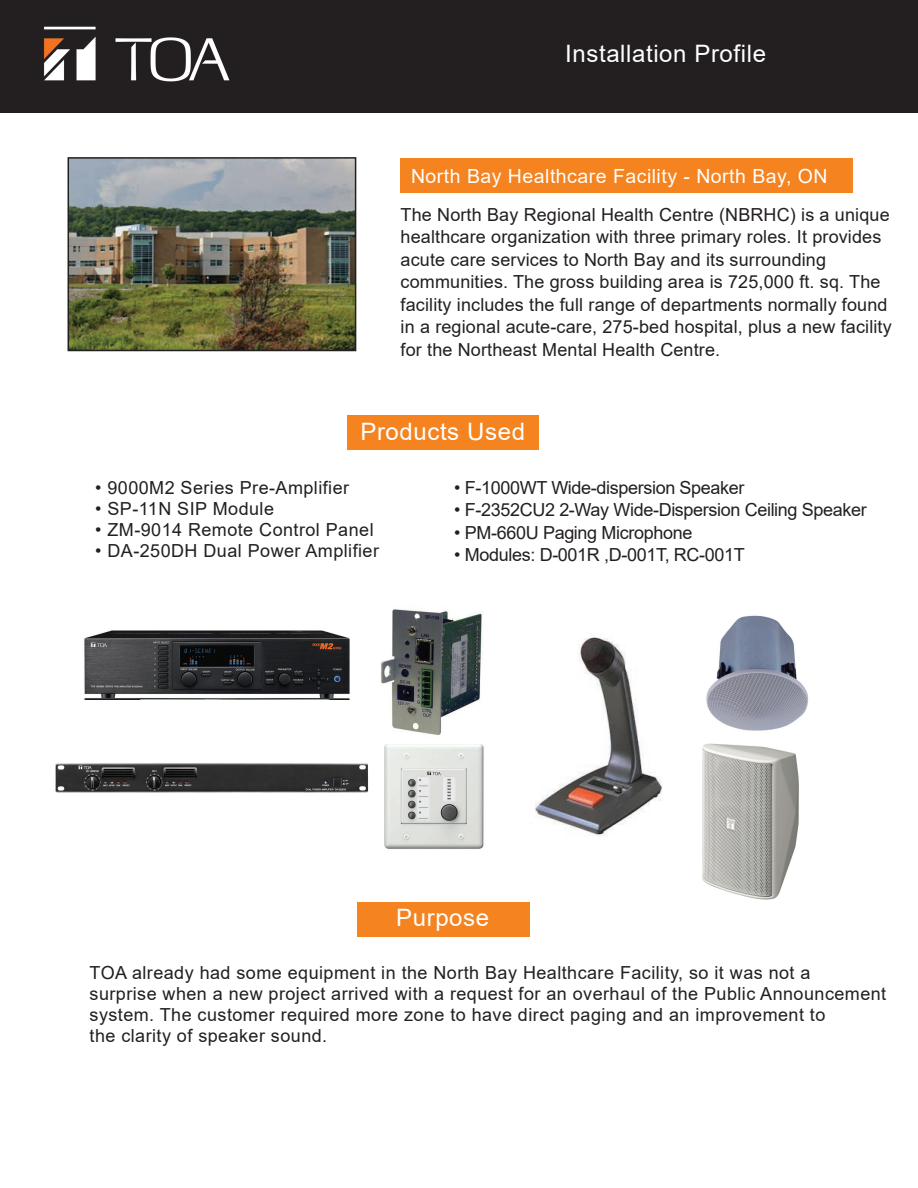
<style>
.page{position:relative;width:918px;height:1188px;background:#fff}
.page>*{position:absolute;margin:0;border:0;box-sizing:border-box;transform-origin:0 0}
.t1{font:24px "Arial";letter-spacing:.025em;color:#fff}
.t2{font:19.5px "Arial";letter-spacing:.025em;color:#fff}
.t3{font:18px/22.5px "Arial";letter-spacing:.01em;color:#231f20}
.t4{font:18px "Arial";letter-spacing:-.02em;color:#231f20}
</style>
<div class="page">
<div style="left:401px;top:158px;width:452px;height:35px;background:#f58320"></div>
<div style="left:347px;top:415px;width:192px;height:35px;background:#f58320"></div>
<div style="left:357px;top:902px;width:172px;height:35px;background:#f58320"></div>
<div style="left:0;top:0;width:918px;height:113px;background:#231f20"></div>
<img style="left:44px;top:26px;width:186px;height:56px">
<img style="left:71px;top:160px;width:282px;height:188px">
<img style="left:384px;top:744px;width:100px;height:105px">
<img style="left:381px;top:609px;width:101px;height:126px">
<img style="left:84px;top:630px;width:266px;height:70px">
<img style="left:55px;top:763px;width:314px;height:30px">
<img style="left:706px;top:615px;width:102px;height:116px">
<img style="left:702px;top:743px;width:97px;height:157px">
<img style="left:535px;top:637px;width:128px;height:199px">
<div style="left:68px;top:157px;width:288px;height:194px;border:2px solid #231f20"></div>
<h1 class="t1" style="left:565px;top:37px;width:202px">Installation Profile</h1>
<p class="t2" style="left:411px;top:163px;width:418px">North Bay Healthcare Facility - North Bay, ON</p>
<p class="t3" style="left:401px;top:203px;width:493px">The North Bay Regional Health Centre (NBRHC) is a unique healthcare organization with three primary roles. It provides acute care services to North Bay and its surrounding communities. The gross building area is 725,000 ft. sq. The facility includes the full range of departments normally found in a regional acute-care, 275-bed hospital, plus a new facility for the Northeast Mental Health Centre.</p>
<h1 class="t1" style="left:360px;top:415px;width:166px">Products Used</h1>
<p class="t3" style="left:95px;top:476px;width:255px">• 9000M2 Series Pre-Amplifier</p>
<p class="t3" style="left:95px;top:497px;width:180px">• SP-11N SIP Module</p>
<p class="t3" style="left:95px;top:518px;width:280px">• ZM-9014 Remote Control Panel</p>
<p class="t3" style="left:95px;top:539px;width:285px">• DA-250DH Dual Power Amplifier</p>
<p class="t4" style="left:454px;top:475px;width:292px">• F-1000WT Wide-dispersion Speaker</p>
<p class="t4" style="left:454px;top:498px;width:414px">• F-2352CU2 2-Way Wide-Dispersion Ceiling Speaker</p>
<p class="t4" style="left:454px;top:520px;width:240px">• PM-660U Paging Microphone</p>
<p class="t4" style="left:454px;top:543px;width:292px">• Modules: D-001R ,D-001T, RC-001T</p>
<h1 class="t1" style="left:396px;top:901px;width:94px">Purpose</h1>
<p class="t3" style="left:90px;top:962px;width:798px;line-height:21px">TOA already had some equipment in the North Bay Healthcare Facility, so it was not a<br>surprise when a new project arrived with a request for an overhaul of the Public Announcement system. The customer required more zone to have direct paging and an improvement to<br>the clarity of speaker sound.</p>
</div>
